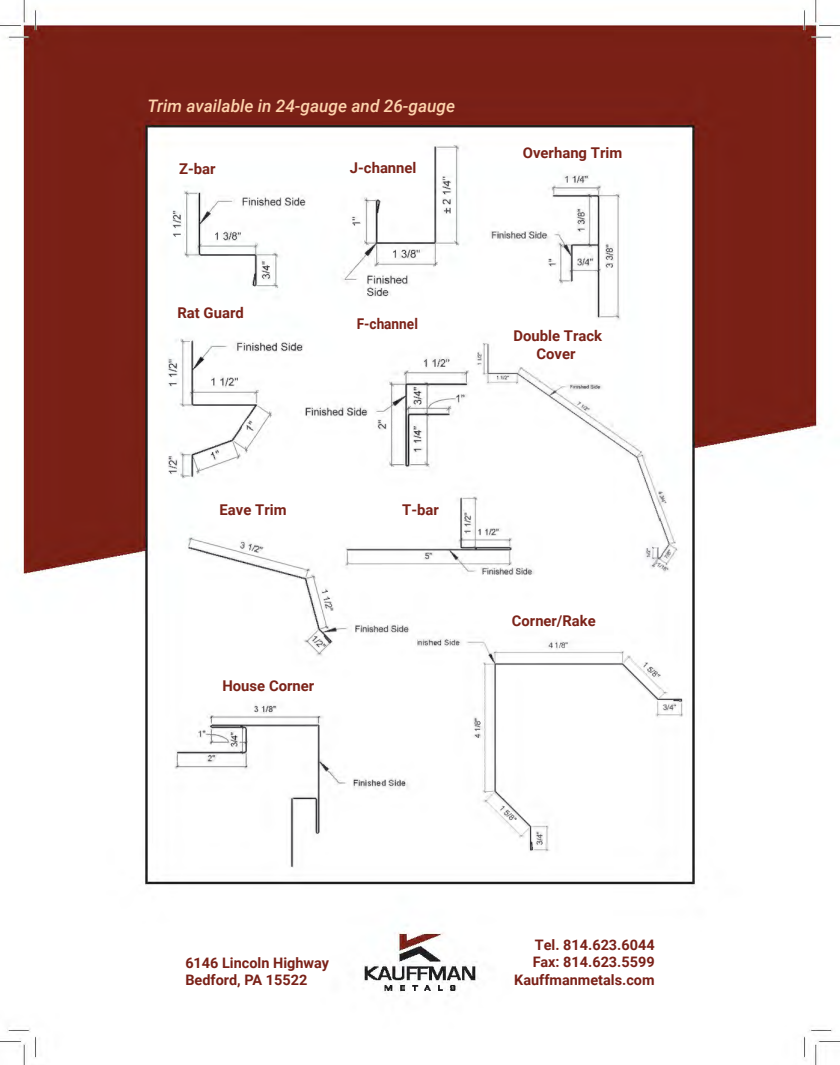
<style>
.page{position:relative;width:840px;height:1065px;background:#fff}
.page>*{position:absolute;margin:0;border:0;box-sizing:border-box;transform-origin:0 0}
.t1{font:italic 500 17.25px "Roboto";color:#fed3ac}
.t2{font:700 14.88px/17.9px "Roboto";color:#7b2319;text-align:center}
.t3{font:700 14.88px "Roboto";color:#7b2319;scale:.92 1}
.t4{font:700 14.5px/17.4px "Roboto";color:#7a2118}
</style>
<div class="page">
<img style="left:0;top:0;width:840px;height:1065px">
<p class="t1" style="left:148px;top:94px;width:309px">Trim available in 24-gauge and 26-gauge</p>
<p class="t2" style="left:179px;top:159px;width:38px">Z-bar</p>
<p class="t2" style="left:350px;top:158px;width:68px">J-channel</p>
<p class="t2" style="left:177px;top:304px;width:68px">Rat Guard</p>
<p class="t3" style="left:357px;top:314px;width:68px">F-channel</p>
<p class="t2" style="left:523px;top:144px;width:101px">Overhang Trim</p>
<p class="t2" style="left:514px;top:326px;width:90px">Double Track<br>Cover</p>
<p class="t2" style="left:220px;top:500px;width:68px">Eave Trim</p>
<p class="t2" style="left:222px;top:677px;width:93px">House Corner</p>
<p class="t2" style="left:402px;top:501px;width:38px">T-bar</p>
<p class="t2" style="left:512px;top:612px;width:85px">Corner/Rake</p>
<p class="t4" style="left:185px;top:953px;width:145px">6146 Lincoln Highway<br>Bedford, PA 15522</p>
<p class="t4" style="left:514px;top:936px;width:142px;text-align:right">Tel. 814.623.6044<br>Fax: 814.623.5599<br>Kauffmanmetals.com</p>
</div>
